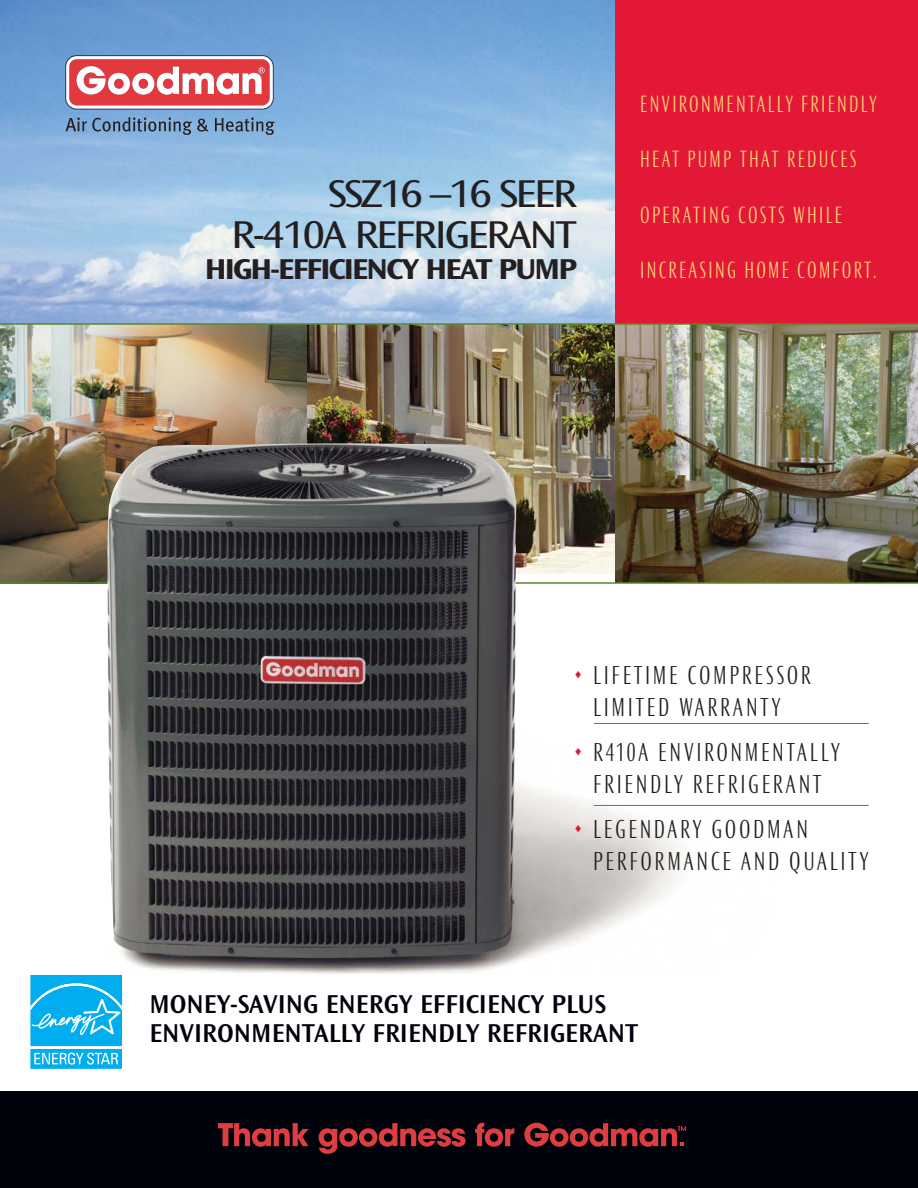
<style>
.page{position:relative;width:918px;height:1188px;background:#fff}
.page>*{position:absolute;margin:0;border:0;box-sizing:border-box;transform-origin:0 0}
.t1{font:40.5px/40.5px "Ocean Sans MM 403 572";letter-spacing:-.055em;color:#231f20;text-align:right;scale:1.04 1}
.t2{font:30px "Ocean Sans MM 648 572";letter-spacing:-.055em;color:#231f20;scale:1.04 1}
.t3{font:27px/28.5px "Ocean Sans MM 512 475";color:#00020b}
.t4{font:300 condensed 26.55px/31.8px "Ocean Sans";letter-spacing:.07em;color:#231f20;text-align:center}
.t5{font:300 condensed 24px "Ocean Sans";letter-spacing:.07em;color:#ffd478;scale:.92 1}
.s1{color:#e31836}
</style>
<div class="page">
<img style="left:0;top:0;width:616px;height:323px">
<div style="left:616px;top:0;width:302px;height:325px;background:#e31836"></div>
<div style="left:0;top:1091px;width:918px;height:97px;background:#00020b"></div>
<svg style="left:218px;top:1123px;width:91px;height:24px"></svg>
<svg style="left:319px;top:1123px;width:147px;height:31px"></svg>
<svg style="left:475px;top:1123px;width:39px;height:24px"></svg>
<svg style="left:524px;top:1123px;width:162px;height:24px"></svg>
<svg style="left:65px;top:55px;width:209px;height:55px"></svg>
<svg style="left:66px;top:117px;width:143px;height:18px;background:#6c8eb1"></svg>
<svg style="left:215px;top:117px;width:60px;height:18px"></svg>
<svg style="left:31px;top:975px;width:91px;height:94px;background:#2cbcf1"></svg>
<img style="left:0;top:325px;width:308px;height:257px">
<img style="left:308px;top:325px;width:308px;height:118px">
<img style="left:616px;top:325px;width:302px;height:257px">
<hr style="left:0;top:323px;width:918px;height:2px;background:#5c8727">
<hr style="left:0;top:582px;width:918px;height:2px;background:#5c8727">
<img style="left:106px;top:443px;width:676px;height:531px">
<hr style="left:594px;top:723px;width:275px;height:1px;background:#5c8727">
<hr style="left:594px;top:805px;width:275px;height:1px;background:#5c8727">
<h1 class="t1" style="left:231px;top:177px;width:334px">SSZ16 –16 SEER<br>R-410A REFRIGERANT</h1>
<p class="t2" style="left:205px;top:258px;width:359px">HIGH-EFFICIENCY HEAT PUMP</p>
<p class="t5" style="left:640px;top:95px;width:259px">ENVIRONMENTALLY FRIENDLY</p>
<p class="t5" style="left:640px;top:150px;width:237px">HEAT PUMP THAT REDUCES</p>
<p class="t5" style="left:640px;top:206px;width:221px">OPERATING COSTS WHILE</p>
<p class="t5" style="left:640px;top:261px;width:259px">INCREASING HOME COMFORT.</p>
<p class="t4" style="left:573px;top:661px;width:240px"><span class="s1">•</span> LIFETIME COMPRESSOR<br>LIMITED WARRANTY</p>
<p class="t4" style="left:573px;top:739px;width:269px"><span class="s1">•</span> R410A ENVIRONMENTALLY<br>FRIENDLY REFRIGERANT</p>
<p class="t4" style="left:593px;top:816px;width:278px;text-align:left;text-indent:-20px"><span class="s1">•</span> LEGENDARY GOODMAN<br>PERFORMANCE AND QUALITY</p>
<p class="t3" style="left:149px;top:993px;width:490px">MONEY-SAVING ENERGY EFFICIENCY PLUS<br>ENVIRONMENTALLY FRIENDLY REFRIGERANT</p>
</div>
